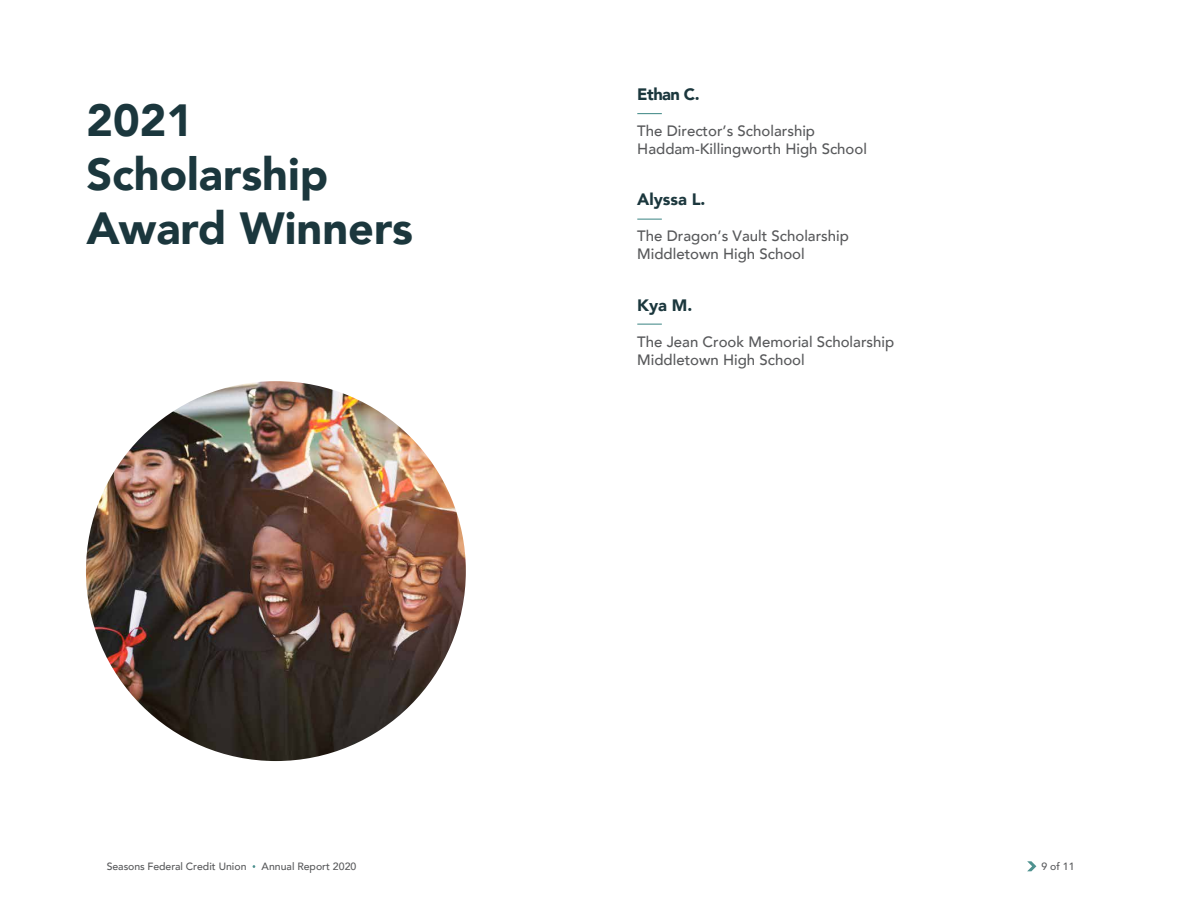
<style>
.page{position:relative;width:1188px;height:918px;background:#fff}
.page>*{position:absolute;margin:0;border:0;box-sizing:border-box;transform-origin:0 0}
.t1{font:900 45px/54px "Avenir";color:#1b373d}
.t2{font:900 16.5px "Avenir";letter-spacing:-.005em;color:#1b373d}
.t3{font:500 15px/18px "Avenir";color:#58595b}
.t4{font:500 10.5px "Avenir";color:#58595b}
</style>
<div class="page">
<svg style="left:637px;top:113px;width:25px;height:1px"></svg>
<svg style="left:637px;top:219px;width:25px;height:1px"></svg>
<svg style="left:637px;top:324px;width:25px;height:1px"></svg>
<svg style="left:1027px;top:861px;width:9px;height:10px"></svg>
<img style="left:86px;top:381px;width:380px;height:380px;border-radius:190px">
<h1 class="t1" style="left:86px;top:92px;width:328px">2021<br>Scholarship<br>Award Winners</h1>
<p class="t2" style="left:637px;top:81px;width:64px">Ethan C.</p>
<p class="t3" style="left:637px;top:121px;width:231px">The Director’s Scholarship<br>Haddam-Killingworth High School</p>
<p class="t2" style="left:637px;top:186px;width:70px">Alyssa L.</p>
<p class="t3" style="left:637px;top:226px;width:213px">The Dragon’s Vault Scholarship<br>Middletown High School</p>
<p class="t2" style="left:637px;top:291px;width:57px">Kya M.</p>
<p class="t3" style="left:637px;top:332px;width:259px">The Jean Crook Memorial Scholarship<br>Middletown High School</p>
<p class="t4" style="left:107px;top:857px;width:141px">Seasons Federal Credit Union</p>
<p class="t4" style="left:262px;top:857px;width:96px">Annual Report 2020</p>
<p class="t4" style="left:1042px;top:857px;width:35px">9 of 11</p>
</div>
